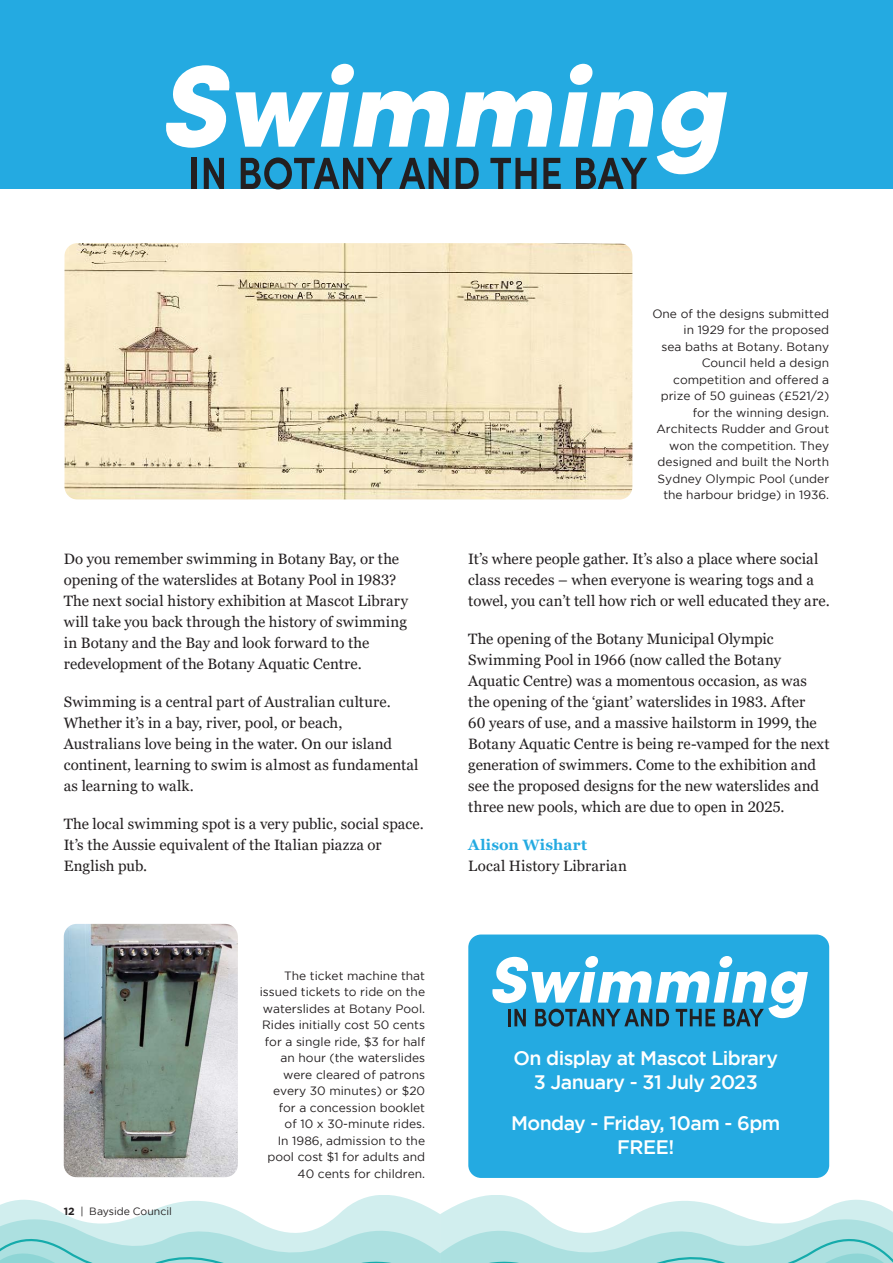
<style>
.page{position:relative;width:893px;height:1263px;background:#fff}
.page>*{position:absolute;margin:0;border:0;box-sizing:border-box;transform-origin:0 0}
.t1{font:500 19.5px/24px "Gotham";letter-spacing:-.03em;color:#fff;text-align:center}
.t2{font:15px/21px "Georgia";letter-spacing:.005em;color:#231f20}
.t3{font:700 15px "Georgia";letter-spacing:.015em;color:#24aae1}
.t4{font:12px/16.5px "Gotham";color:#231f20;text-align:right}
.t5{font:10.5px "Gotham";color:#231f20}
.s1{font-weight:700}
</style>
<div class="page">
<div style="left:0;top:0;width:893px;height:189px;background:#24aae1"></div>
<img style="left:65px;top:243px;width:567px;height:256px">
<img style="left:64px;top:924px;width:174px;height:253px">
<svg style="left:0;top:1195px;width:893px;height:68px"></svg>
<div style="left:468px;top:934px;width:361px;height:244px;background:#24aae1;border-radius:13px"></div>
<svg style="left:492px;top:956px;width:316px;height:71px"></svg>
<svg style="left:166px;top:64px;width:561px;height:125px"></svg>
<p class="t2" style="left:64px;top:548px;width:346px">Do you remember swimming in Botany Bay, or the opening of the waterslides at Botany Pool in 1983?<br>The next social history exhibition at Mascot Library will take you back through the history of swimming in Botany and the Bay and look forward to the redevelopment of the Botany Aquatic Centre.</p>
<p class="t2" style="left:64px;top:691px;width:356px">Swimming is a central part of Australian culture.<br>Whether it’s in a bay, river, pool, or beach, Australians love being in the water. On our island continent, learning to swim is almost as fundamental as learning to walk.</p>
<p class="t2" style="left:64px;top:813px;width:361px">The local swimming spot is a very public, social space.<br>It’s the Aussie equivalent of the Italian piazza or<br>English pub.</p>
<p class="t5" style="left:64px;top:1206px;width:110px"><span class="s1">12</span> | Bayside Council</p>
<p class="t4" style="left:260px;top:967px;width:167px">The ticket machine that issued tickets to ride on the waterslides at Botany Pool.<br>Rides initially cost 50 cents for a single ride, $3 for half an hour (the waterslides were cleared of patrons every 30 minutes) or $20 for a concession booklet<br>of 10 x 30-minute rides.<br>In 1986, admission to the pool cost $1 for adults and<br>40 cents for children.</p>
<p class="t4" style="left:652px;top:305px;width:178px">One of the designs submitted in 1929 for the proposed<br>sea baths at Botany. Botany<br>Council held a design competition and offered a prize of 50 guineas (£521/2) for the winning design.<br>Architects Rudder and Grout won the competition. They designed and built the North<br>Sydney Olympic Pool (under the harbour bridge) in 1936.</p>
<p class="t2" style="left:468px;top:548px;width:363px">It’s where people gather. It’s also a place where social class recedes – when everyone is wearing togs and a towel, you can’t tell how rich or well educated they are.</p>
<p class="t2" style="left:468px;top:628px;width:363px">The opening of the Botany Municipal Olympic Swimming Pool in 1966 (now called the Botany Aquatic Centre) was a momentous occasion, as was the opening of the ‘giant’ waterslides in 1983. After<br>60 years of use, and a massive hailstorm in 1999, the Botany Aquatic Centre is being re-vamped for the next generation of swimmers. Come to the exhibition and see the proposed designs for the new waterslides and three new pools, which are due to open in 2025.</p>
<p class="t3" style="left:468px;top:835px;width:120px">Alison Wishart</p>
<p class="t2" style="left:468px;top:855px;width:160px">Local History Librarian</p>
<h1 class="t1" style="left:513px;top:1045px;width:266px">On display at Mascot Library<br>3 January - 31 July 2023</h1>
<h1 class="t1" style="left:511px;top:1111px;width:271px">Monday - Friday, 10am - 6pm<br>FREE!</h1>
</div>
